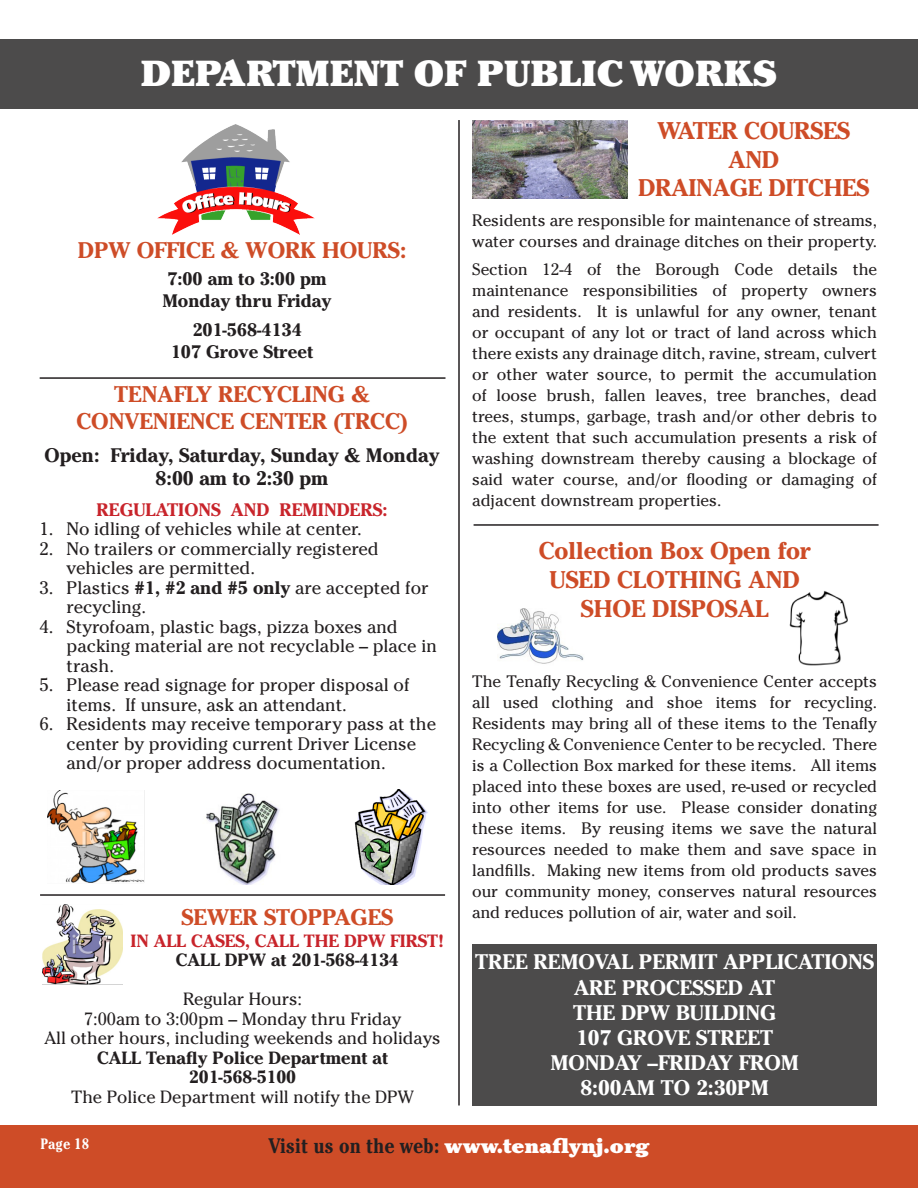
<style>
.page{position:relative;width:918px;height:1188px;background:#fff}
.page>*{position:absolute;margin:0;border:0;box-sizing:border-box;transform-origin:0 0}
.t1{font:900 36px "Cheltenham Std";color:#fff}
.t2{font:700 24px/28.8px "Cheltenham Std";color:#ce4c27;text-align:center}
.t3{font:700 22.5px/27px "Cheltenham Std";color:#ce4c27;text-align:center}
.t4{font:700 21px/25.2px "Cheltenham Std";color:#fff;text-align:center}
.t5{font:900 21px "Cheltenham Std";color:#fff}
.t6{font:700 19.5px/23.4px "Cheltenham Std";color:#231f20;text-align:center}
.t7{font:18px/19.5px "Cheltenham Std";color:#231f20}
.t8{font:700 18px/21.6px "Cheltenham Std";color:#231f20}
.t9{font:700 18px "Cheltenham Std";color:#c8242b}
.t10{font:17.7px/19.5px "Cheltenham Std";color:#231f20;text-align:center}
.t11{font:700 17.7px/19.5px "Cheltenham Std";color:#231f20;text-align:center}
.t12{font:700 17.7px "Cheltenham Std";color:#c8242b}
.t13{font:16.5px/21px "Cheltenham Std";color:#231f20;text-align:justify}
.t14{font:700 condensed 15px "Cheltenham Std";color:#fff}
.s1{font-weight:700}
.s2{font-weight:700;font-stretch:condensed;color:#231f20}
</style>
<div class="page">
<div style="left:0;top:1125px;width:918px;height:63px;background:#ce4c27"></div>
<img style="left:472px;top:121px;width:156px;height:77px">
<div style="left:0;top:39px;width:918px;height:69px;background:#4c4b4b"></div>
<img style="left:157px;top:125px;width:157px;height:109px">
<img style="left:48px;top:791px;width:97px;height:92px">
<img style="left:206px;top:793px;width:74px;height:91px">
<img style="left:354px;top:790px;width:74px;height:94px">
<hr style="left:40px;top:377px;width:406px;height:2px;background:#231f20">
<hr style="left:474px;top:524px;width:405px;height:2px;background:#231f20">
<hr style="left:40px;top:894px;width:405px;height:2px;background:#231f20">
<img style="left:42px;top:905px;width:81px;height:80px">
<hr style="left:458px;top:120px;width:2px;height:986px;background:#231f20">
<img style="left:498px;top:609px;width:86px;height:55px">
<img style="left:789px;top:591px;width:58px;height:75px">
<div style="left:472px;top:944px;width:405px;height:162px;background:#4c4b4b"></div>
<h1 class="t1" style="left:141px;top:52px;width:638px">DEPARTMENT OF PUBLIC WORKS</h1>
<h3 class="t3" style="left:78px;top:236px;width:330px">DPW OFFICE &amp; WORK HOURS:</h3>
<p class="t8" style="left:162px;top:268px;width:171px">7:00 am to 3:00 pm<br>Monday thru Friday</p>
<p class="t8" style="left:171px;top:319px;width:144px;text-align:center">201-568-4134<br>107 Grove Street</p>
<h3 class="t3" style="left:76px;top:381px;width:333px">TENAFLY RECYCLING &amp;<br>CONVENIENCE CENTER (TRCC)</h3>
<p class="t6" style="left:44px;top:443px;width:397px">Open: Friday, Saturday, Sunday &amp; Monday<br>8:00 am to 2:30 pm</p>
<p class="t9" style="left:97px;top:499px;width:292px">REGULATIONS AND REMINDERS:</p>
<p class="t7" style="left:40px;top:519px;width:324px">1. No idling of vehicles while at center.</p>
<p class="t7" style="left:67px;top:539px;width:314px;text-indent:-27px">2. No trailers or commercially registered vehicles are permitted.</p>
<p class="t7" style="left:67px;top:578px;width:364px;text-indent:-27px">3. Plastics <span class="s1">#1, #2 and #5 only</span> are accepted for recycling.</p>
<p class="t7" style="left:67px;top:617px;width:372px;text-indent:-27px">4. Styrofoam, plastic bags, pizza boxes and packing material are not recyclable – place in trash.</p>
<p class="t7" style="left:67px;top:675px;width:344px;text-indent:-27px">5. Please read signage for proper disposal of items. If unsure, ask an attendant.</p>
<p class="t7" style="left:67px;top:714px;width:371px;text-indent:-27px">6. Residents may receive temporary pass at the center by providing current Driver License and/or proper address documentation.</p>
<h3 class="t3" style="left:181px;top:903px;width:213px">SEWER STOPPAGES</h3>
<p class="t12" style="left:131px;top:930px;width:315px">IN ALL CASES, CALL THE DPW FIRST!</p>
<p class="t11" style="left:176px;top:950px;width:224px">CALL DPW at 201-568-4134</p>
<p class="t10" style="left:44px;top:989px;width:398px">Regular Hours:<br>7:00am to 3:00pm – Monday thru Friday<br>All other hours, including weekends and holidays</p>
<p class="t11" style="left:97px;top:1048px;width:292px">CALL Tenafly Police Department at<br>201-568-5100</p>
<p class="t10" style="left:71px;top:1087px;width:344px">The Police Department will notify the DPW</p>
<h2 class="t2" style="left:638px;top:116px;width:233px">WATER COURSES<br>AND<br>DRAINAGE DITCHES</h2>
<p class="t13" style="left:472px;top:210px;width:407px">Residents are responsible for maintenance of streams, water courses and drainage ditches on their property.</p>
<p class="t13" style="left:472px;top:259px;width:407px">Section 12-4 of the Borough Code details the maintenance responsibilities of property owners and residents. It is unlawful for any owner, tenant or occupant of any lot or tract of land across which there exists any drainage ditch, ravine, stream, culvert or other water source, to permit the accumulation of loose brush, fallen leaves, tree branches, dead trees, stumps, garbage, trash and/or other debris to the extent that such accumulation presents a risk of washing downstream thereby causing a blockage of said water course, and/or flooding or damaging of adjacent downstream properties.</p>
<h2 class="t2" style="left:539px;top:536px;width:273px">Collection Box Open for<br>USED CLOTHING AND<br>SHOE DISPOSAL</h2>
<p class="t13" style="left:472px;top:671px;width:407px">The Tenafly Recycling &amp; Convenience Center accepts all used clothing and shoe items for recycling.<br>Residents may bring all of these items to the Tenafly Recycling &amp; Convenience Center to be recycled. There is a Collection Box marked for these items. All items placed into these boxes are used, re-used or recycled into other items for use. Please consider donating these items. By reusing items we save the natural resources needed to make them and save space in landfills. Making new items from old products saves our community money, conserves natural resources and reduces pollution of air, water and soil.</p>
<p class="t4" style="left:475px;top:949px;width:400px">TREE REMOVAL PERMIT APPLICATIONS<br>ARE PROCESSED AT<br>THE DPW BUILDING<br>107 GROVE STREET<br>MONDAY –FRIDAY FROM<br>8:00AM TO 2:30PM</p>
<p class="t14" style="left:40px;top:1135px;width:50px">Page 18</p>
<p class="t5" style="left:269px;top:1133px;width:382px"><span class="s2">Visit us on the web:</span> www.tenaflynj.org</p>
</div>
